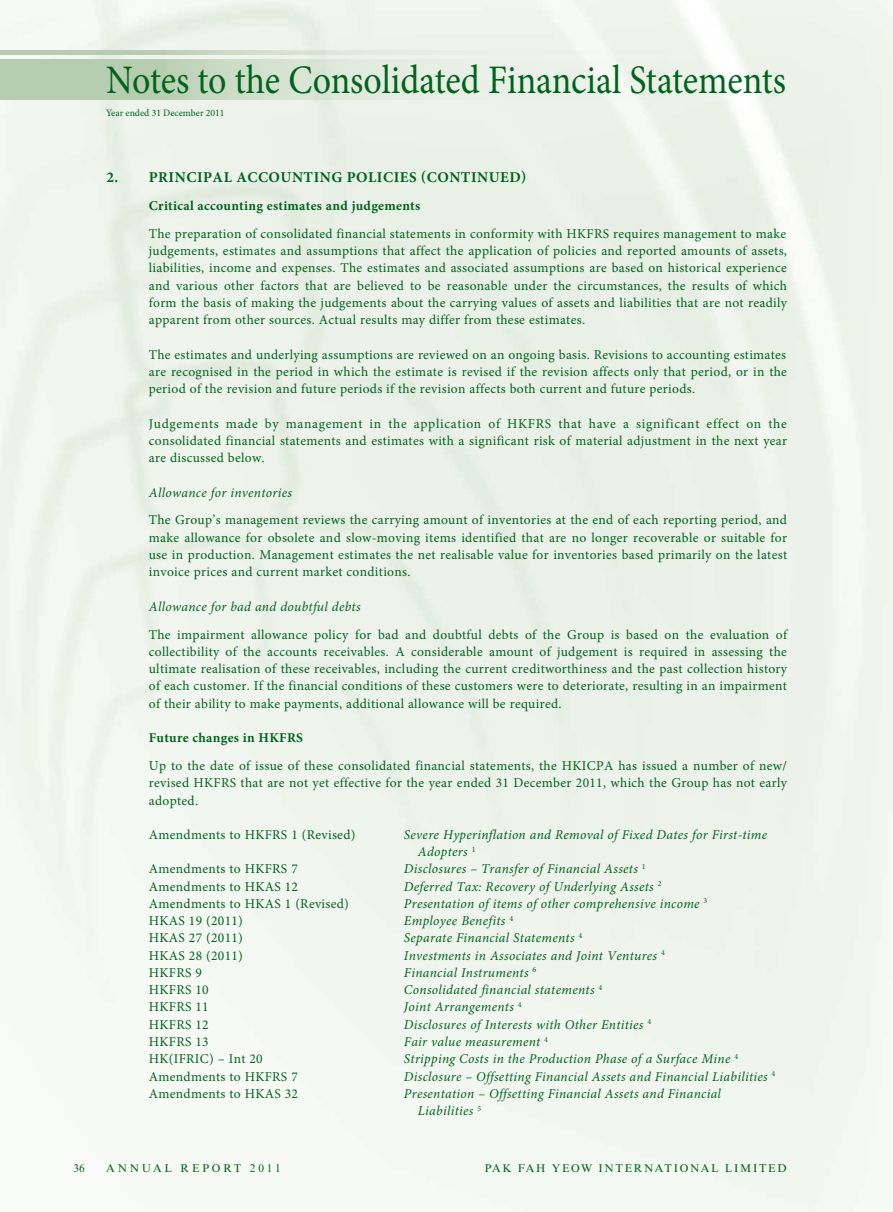
<style>
.page{position:relative;width:893px;height:1212px;background:#fff}
.page>*{position:absolute;margin:0;border:0;box-sizing:border-box;transform-origin:0 0}
.t1{font:40.5px "Minion Pro";letter-spacing:-.005em;color:#00631c;scale:.89 1}
.t2{font:700 15px "Minion Pro";letter-spacing:.03em;color:#00631c}
.t3{font:13.5px/17.2px "Minion Pro";letter-spacing:.025em;color:#00631c;text-align:justify}
.t4{font:italic 13.5px/17.2px "Minion Pro";letter-spacing:.025em;color:#00631c}
.t5{font:700 13.5px "Minion Pro";letter-spacing:.02em;color:#00631c}
.t6{font:11.25px "Times New Roman MT Std";letter-spacing:.15em;color:#00631c}
.t7{font:11.25px "Times New Roman MT Std";letter-spacing:.25em;color:#00631c}
.t8{font:9.75px "Minion Pro";color:#00631c}
</style>
<div class="page">
<svg style="left:0;top:60px;width:893px;height:40px;background:#dbe6d8"></svg>
<svg style="left:0;top:50px;width:893px;height:4px;background:#dce7d8"></svg>
<h1 class="t1" style="left:106px;top:53px;width:765px">Notes to the Consolidated Financial Statements</h1>
<p class="t8" style="left:106px;top:106px;width:120px">Year ended 31 December 2011</p>
<p class="t2" style="left:106px;top:167px;width:422px">2. PRINCIPAL ACCOUNTING POLICIES (CONTINUED)</p>
<p class="t5" style="left:149px;top:196px;width:273px">Critical accounting estimates and judgements</p>
<p class="t3" style="left:149px;top:225px;width:640px">The preparation of consolidated financial statements in conformity with HKFRS requires management to make judgements, estimates and assumptions that affect the application of policies and reported amounts of assets, liabilities, income and expenses. The estimates and associated assumptions are based on historical experience and various other factors that are believed to be reasonable under the circumstances, the results of which form the basis of making the judgements about the carrying values of assets and liabilities that are not readily apparent from other sources. Actual results may differ from these estimates.</p>
<p class="t3" style="left:149px;top:346px;width:640px">The estimates and underlying assumptions are reviewed on an ongoing basis. Revisions to accounting estimates are recognised in the period in which the estimate is revised if the revision affects only that period, or in the period of the revision and future periods if the revision affects both current and future periods.</p>
<p class="t3" style="left:149px;top:415px;width:640px">Judgements made by management in the application of HKFRS that have a significant effect on the consolidated financial statements and estimates with a significant risk of material adjustment in the next year are discussed below.</p>
<p class="t4" style="left:149px;top:484px;width:145px">Allowance for inventories</p>
<p class="t3" style="left:149px;top:511px;width:640px">The Group’s management reviews the carrying amount of inventories at the end of each reporting period, and make allowance for obsolete and slow-moving items identified that are no longer recoverable or suitable for use in production. Management estimates the net realisable value for inventories based primarily on the latest invoice prices and current market conditions.</p>
<p class="t4" style="left:149px;top:598px;width:213px">Allowance for bad and doubtful debts</p>
<p class="t3" style="left:149px;top:626px;width:640px">The impairment allowance policy for bad and doubtful debts of the Group is based on the evaluation of collectibility of the accounts receivables. A considerable amount of judgement is required in assessing the ultimate realisation of these receivables, including the current creditworthiness and the past collection history of each customer. If the financial conditions of these customers were to deteriorate, resulting in an impairment of their ability to make payments, additional allowance will be required.</p>
<p class="t5" style="left:149px;top:728px;width:156px">Future changes in HKFRS</p>
<p class="t3" style="left:149px;top:757px;width:640px">Up to the date of issue of these consolidated financial statements, the HKICPA has issued a number of new/ revised HKFRS that are not yet effective for the year ended 31 December 2011, which the Group has not early adopted.</p>
<p class="t3" style="left:149px;top:826px;width:208px">Amendments to HKFRS 1 (Revised)</p>
<p class="t4" style="left:418px;top:826px;width:351px;text-indent:-14px">Severe Hyperinflation and Removal of Fixed Dates for First-time<br>Adopters <sup>1</sup></p>
<p class="t3" style="left:149px;top:860px;width:151px">Amendments to HKFRS 7</p>
<p class="t4" style="left:404px;top:860px;width:243px">Disclosures – Transfer of Financial Assets <sup>1</sup></p>
<p class="t3" style="left:149px;top:878px;width:151px">Amendments to HKAS 12</p>
<p class="t4" style="left:404px;top:878px;width:259px">Deferred Tax: Recovery of Underlying Assets <sup>2</sup></p>
<p class="t3" style="left:149px;top:895px;width:202px">Amendments to HKAS 1 (Revised)</p>
<p class="t4" style="left:404px;top:895px;width:305px">Presentation of items of other comprehensive income <sup>3</sup></p>
<p class="t3" style="left:149px;top:912px;width:96px">HKAS 19 (2011)</p>
<p class="t4" style="left:404px;top:912px;width:111px">Employee Benefits <sup>4</sup></p>
<p class="t3" style="left:149px;top:929px;width:96px">HKAS 27 (2011)</p>
<p class="t4" style="left:404px;top:929px;width:180px">Separate Financial Statements <sup>4</sup></p>
<p class="t3" style="left:149px;top:947px;width:96px">HKAS 28 (2011)</p>
<p class="t4" style="left:404px;top:947px;width:262px">Investments in Associates and Joint Ventures <sup>4</sup></p>
<p class="t3" style="left:149px;top:964px;width:55px">HKFRS 9</p>
<p class="t4" style="left:404px;top:964px;width:134px">Financial Instruments <sup>6</sup></p>
<p class="t3" style="left:149px;top:981px;width:61px">HKFRS 10</p>
<p class="t4" style="left:404px;top:981px;width:200px">Consolidated financial statements <sup>4</sup></p>
<p class="t3" style="left:149px;top:998px;width:61px">HKFRS 11</p>
<p class="t4" style="left:404px;top:998px;width:119px">Joint Arrangements <sup>4</sup></p>
<p class="t3" style="left:149px;top:1016px;width:61px">HKFRS 12</p>
<p class="t4" style="left:404px;top:1016px;width:249px">Disclosures of Interests with Other Entities <sup>4</sup></p>
<p class="t3" style="left:149px;top:1033px;width:61px">HKFRS 13</p>
<p class="t4" style="left:404px;top:1033px;width:146px">Fair value measurement <sup>4</sup></p>
<p class="t3" style="left:149px;top:1050px;width:115px">HK(IFRIC) – Int 20</p>
<p class="t4" style="left:404px;top:1050px;width:336px">Stripping Costs in the Production Phase of a Surface Mine <sup>4</sup></p>
<p class="t3" style="left:149px;top:1067px;width:151px">Amendments to HKFRS 7</p>
<p class="t4" style="left:404px;top:1067px;width:373px">Disclosure – Offsetting Financial Assets and Financial Liabilities <sup>4</sup></p>
<p class="t3" style="left:149px;top:1085px;width:151px">Amendments to HKAS 32</p>
<p class="t4" style="left:418px;top:1085px;width:305px;text-indent:-14px">Presentation – Offsetting Financial Assets and Financial<br>Liabilities <sup>5</sup></p>
<p class="t6" style="left:74px;top:1162px;width:13px">36</p>
<p class="t7" style="left:106px;top:1162px;width:176px">ANNUAL REPORT 2011</p>
<p class="t6" style="left:485px;top:1162px;width:303px">PAK FAH YEOW INTERNATIONAL LIMITED</p>
</div>
